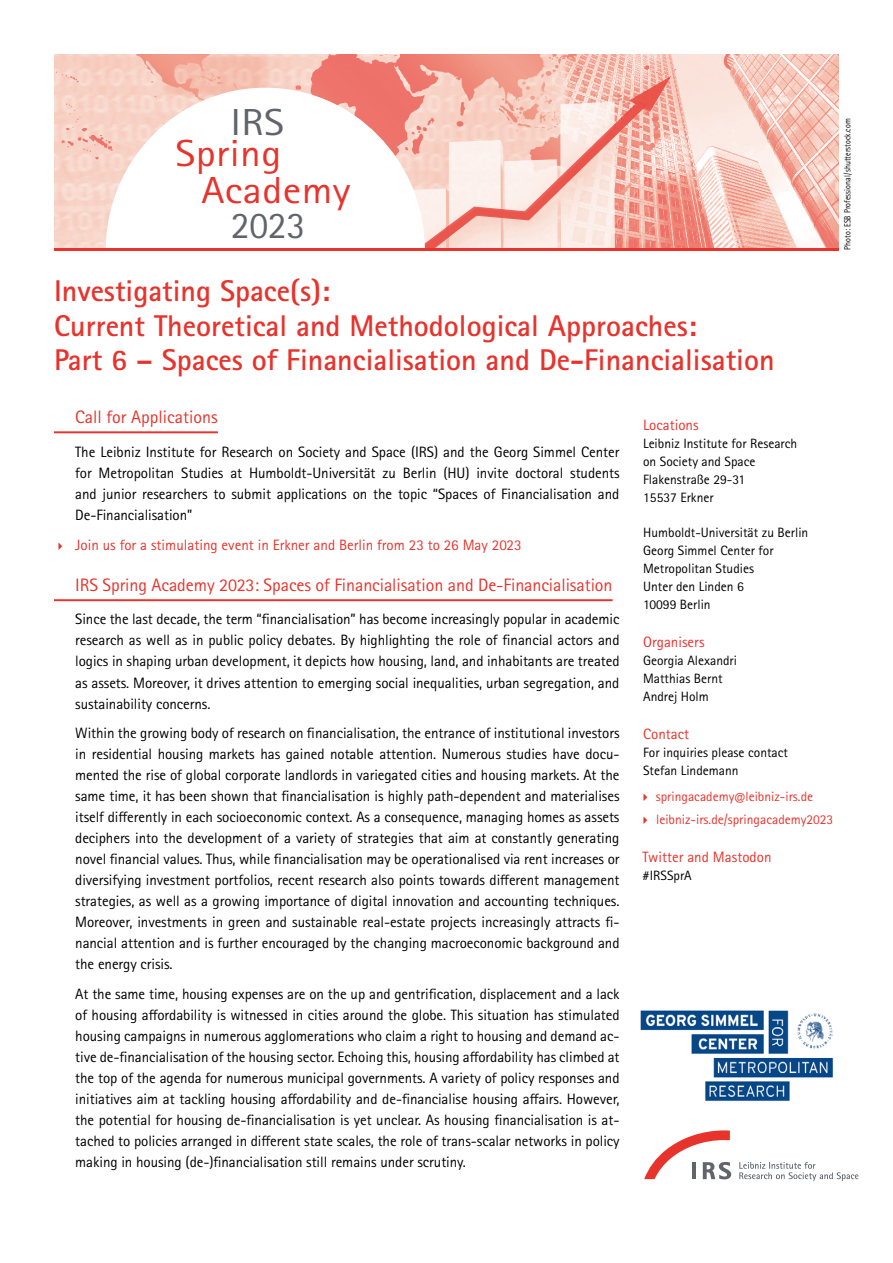
<style>
.page{position:relative;width:893px;height:1263px;background:#fff}
.page>*{position:absolute;margin:0;border:0;box-sizing:border-box;transform-origin:0 0}
.t1{font:37.65px "Rotis Sans Serif Pro";letter-spacing:.01em;color:#e7332c;scale:1.1 1}
.t2{font:37.65px "Rotis Sans Serif Pro";color:#60646b}
.t3{font:37.65px "Rotis Sans Serif Pro";color:#60646b;scale:1.1 1}
.t4{font:700 30px/34.5px "Rotis Sans Serif Pro";color:#e7332c}
.t5{font:18px "Rotis Sans Serif Pro";letter-spacing:-.005em;color:#e7332c}
.t6{font:15px/21px "Rotis Sans Serif Pro";letter-spacing:-.005em;color:#000;text-align:justify}
.t7{font:15px "Rotis Sans Serif Pro";color:#e7332c}
.t8{font:13.5px/18px "Rotis Sans Serif Pro";color:#000}
.t9{font:13.5px/22.5px "Rotis Sans Serif Pro";color:#e7332c}
.t10{font:9px "Rotis Sans Serif Pro";letter-spacing:.01em;color:#000;scale:.88 1}
</style>
<div class="page">
<svg style="left:739px;top:1162px;width:119px;height:19px"></svg>
<svg style="left:644px;top:1130px;width:87px;height:49px"></svg>
<img style="left:640px;top:1010px;width:193px;height:91px">
<img style="left:54px;top:54px;width:785px;height:194px">
<svg style="left:419px;top:74px;width:254px;height:173px"></svg>
<svg style="left:106px;top:88px;width:319px;height:160px"></svg>
<hr style="left:54px;top:248px;width:785px;height:2px;background:#e7332c">
<hr style="left:54px;top:431px;width:164px;height:2px;background:#e7332c">
<hr style="left:54px;top:599px;width:559px;height:2px;background:#e7332c">
<h1 class="t3" style="left:230px;top:100px;width:50px">IRS</h1>
<h1 class="t1" style="left:176px;top:131px;width:98px">Spring</h1>
<h1 class="t1" style="left:201px;top:168px;width:137px">Academy</h1>
<h1 class="t2" style="left:231px;top:203px;width:76px">2023</h1>
<h2 class="t4" style="left:54px;top:274px;width:722px">Investigating Space(s):<br>Current Theoretical and Methodological Approaches:<br>Part 6 – Spaces of Financialisation and De-Financialisation</h2>
<p class="t10" style="left:842px;top:250px;width:151px;rotate:-90deg">Photo: ESB Professional/shutterstock.com</p>
<p class="t5" style="left:75px;top:406px;width:144px">Call for Applications</p>
<p class="t6" style="left:75px;top:441px;width:546px">The Leibniz Institute for Research on Society and Space (IRS) and the Georg Simmel Center for Metropolitan Studies at Humboldt-Universität zu Berlin (HU) invite doctoral students and junior researchers to submit applications on the topic “Spaces of Financialisation and De-Financialisation”</p>
<p class="t7" style="left:75px;top:536px;width:448px">Join us for a stimulating event in Erkner and Berlin from 23 to 26 May 2023</p>
<p class="t5" style="left:75px;top:574px;width:539px">IRS Spring Academy 2023: Spaces of Financialisation and De-Financialisation</p>
<p class="t6" style="left:75px;top:609px;width:546px">Since the last decade, the term “financialisation” has become increasingly popular in academic research as well as in public policy debates. By highlighting the role of financial actors and logics in shaping urban development, it depicts how housing, land, and inhabitants are treated as assets. Moreover, it drives attention to emerging social inequalities, urban segregation, and sustainability concerns.</p>
<p class="t6" style="left:75px;top:722px;width:546px">Within the growing body of research on financialisation, the entrance of institutional investors in residential housing markets has gained notable attention. Numerous studies have docu&shy;mented the rise of global corporate landlords in variegated cities and housing markets. At the same time, it has been shown that financialisation is highly path-dependent and materialises itself differently in each socioeconomic context. As a consequence, managing homes as assets deciphers into the development of a variety of strategies that aim at constantly generating novel financial values. Thus, while financialisation may be operationalised via rent increases or diversifying investment portfolios, recent research also points towards different management strategies, as well as a growing importance of digital innovation and accounting techniques.<br>Moreover, investments in green and sustainable real-estate projects increasingly attracts fi&shy;nancial attention and is further encouraged by the changing macroeconomic background and the energy crisis.</p>
<p class="t6" style="left:75px;top:983px;width:546px">At the same time, housing expenses are on the up and gentrification, displacement and a lack of housing affordability is witnessed in cities around the globe. This situation has stimulated housing campaigns in numerous agglomerations who claim a right to housing and demand ac&shy;tive de-financialisation of the housing sector. Echoing this, housing affordability has climbed at the top of the agenda for numerous municipal governments. A variety of policy responses and initiatives aim at tackling housing affordability and de-financialise housing affairs. However, the potential for housing de-financialisation is yet unclear. As housing financialisation is at&shy;tached to policies arranged in different state scales, the role of trans-scalar networks in policy making in housing (de-)financialisation still remains under scrutiny.</p>
<p class="t7" style="left:643px;top:416px;width:57px">Locations</p>
<p class="t8" style="left:643px;top:434px;width:156px">Leibniz Institute for Research on Society and Space<br>Flakenstraße 29-31<br>15537 Erkner</p>
<p class="t8" style="left:643px;top:523px;width:167px">Humboldt-Universität zu Berlin<br>Georg Simmel Center for<br>Metropolitan Studies<br>Unter den Linden 6<br>10099 Berlin</p>
<p class="t7" style="left:643px;top:633px;width:63px">Organisers</p>
<p class="t8" style="left:643px;top:651px;width:95px">Georgia Alexandri<br>Matthias Bernt<br>Andrej Holm</p>
<p class="t7" style="left:643px;top:725px;width:48px">Contact</p>
<p class="t8" style="left:643px;top:743px;width:146px">For inquiries please contact<br>Stefan Lindemann</p>
<p class="t9" style="left:656px;top:786px;width:179px">springacademy@leibniz-irs.de leibniz-irs.de/springacademy2023</p>
<p class="t7" style="left:642px;top:848px;width:131px">Twitter and Mastodon</p>
<p class="t8" style="left:642px;top:866px;width:51px">#IRSSprA</p>
</div>
